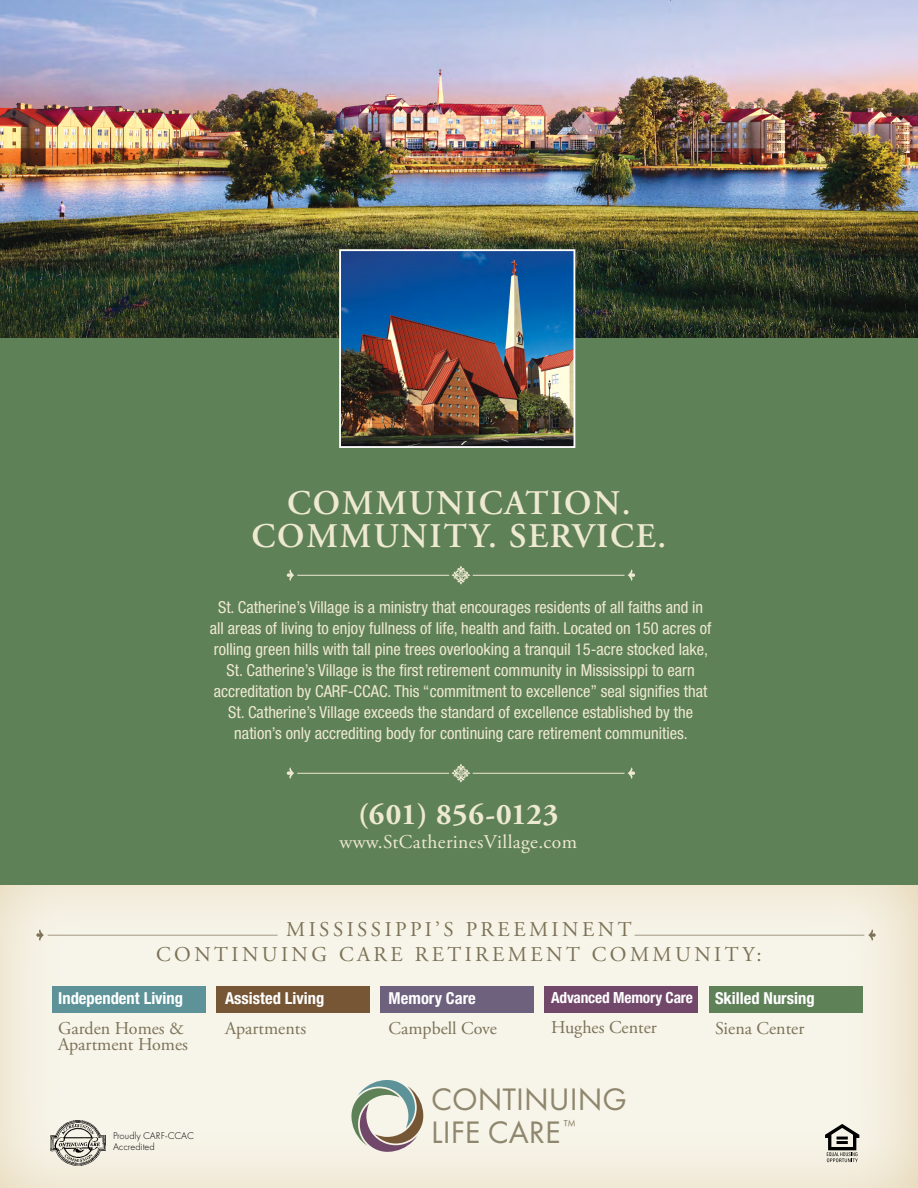
<style>
.page{position:relative;width:918px;height:1188px;background:#fff}
.page>*{position:absolute;margin:0;border:0;box-sizing:border-box;transform-origin:0 0}
.t1{font:600 34.5px/33px "Adobe Garamond Pro";letter-spacing:.05em;color:#eee9d1;text-align:center}
.t2{font:32.25px/32.2px "Futura PT";color:#8f866e}
.t3{font:700 30px "Adobe Garamond Pro";letter-spacing:.02em;color:#eee9d1}
.t4{font:21px/25.2px "Adobe Garamond Pro";letter-spacing:.165em;color:#7b7257;text-align:center}
.t5{font:19.5px "Adobe Garamond Pro";letter-spacing:.02em;color:#eee9d1}
.t6{font:18px/16.5px "Adobe Garamond Pro";color:#7b7257}
.t7{font:condensed 16.5px/21px "Helvetica Neue LT Pro";color:#eee9d1;text-align:center}
.t8{font:700 condensed 16.5px "Helvetica Neue LT Pro";color:#fff}
.t9{font:700 condensed 15.3px "Helvetica Neue LT Pro";letter-spacing:-.01em;color:#fff}
.t10{font:300 10.2px/11.7px "Futura PT";color:#000}
</style>
<div class="page">
<div style="left:0;top:867px;width:918px;height:321px;background:#e3cda1;opacity:.75"></div>
<svg style="left:825px;top:1124px;width:34px;height:38px"></svg>
<div style="left:545px;top:986px;width:153px;height:27px;background:#72486a"></div>
<div style="left:709px;top:986px;width:153px;height:27px;background:#5f8158"></div>
<div style="left:216px;top:986px;width:154px;height:27px;background:#765635"></div>
<div style="left:381px;top:986px;width:153px;height:27px;background:#6d617e"></div>
<div style="left:52px;top:986px;width:154px;height:27px;background:#5c9298"></div>
<hr style="left:635px;top:935px;width:229px;height:1px;background:#7b7257">
<svg style="left:868px;top:929px;width:8px;height:12px"></svg>
<hr style="left:48px;top:935px;width:230px;height:1px;background:#7b7257">
<svg style="left:36px;top:929px;width:8px;height:12px"></svg>
<div style="left:0;top:2px;width:918px;height:883px;background:#5f8158"></div>
<img style="left:0;top:0;width:918px;height:337px">
<img style="left:342px;top:252px;width:230px;height:193px">
<div style="left:339px;top:249px;width:236px;height:199px;border:2px solid #fff"></div>
<svg style="left:351px;top:1080px;width:72px;height:72px"></svg>
<svg style="left:451px;top:764px;width:19px;height:19px"></svg>
<svg style="left:286px;top:767px;width:8px;height:12px"></svg>
<hr style="left:297px;top:773px;width:152px;height:1px;background:#eee9d1">
<svg style="left:628px;top:767px;width:7px;height:12px"></svg>
<hr style="left:473px;top:773px;width:152px;height:1px;background:#eee9d1">
<svg style="left:451px;top:566px;width:19px;height:19px"></svg>
<svg style="left:286px;top:569px;width:8px;height:12px"></svg>
<hr style="left:297px;top:575px;width:152px;height:1px;background:#eee9d1">
<svg style="left:628px;top:569px;width:7px;height:12px"></svg>
<hr style="left:473px;top:575px;width:152px;height:1px;background:#eee9d1">
<img style="left:50px;top:1120px;width:56px;height:46px">
<h1 class="t1" style="left:252px;top:487px;width:416px">COMMUNICATION.<br>COMMUNITY. SERVICE.</h1>
<p class="t7" style="left:210px;top:597px;width:503px">St. Catherine’s Village is a ministry that encourages residents of all faiths and in all areas of living to enjoy fullness of life, health and faith. Located on 150 acres of rolling green hills with tall pine trees overlooking a tranquil 15-acre stocked lake, St. Catherine’s Village is the first retirement community in Mississippi to earn accreditation by CARF-CCAC. This “commitment to excellence” seal signifies that St. Catherine’s Village exceeds the standard of excellence established by the nation’s only accrediting body for continuing care retirement communities.</p>
<h3 class="t3" style="left:358px;top:797px;width:202px">(601) 856-0123</h3>
<p class="t5" style="left:339px;top:830px;width:239px">www.StCatherinesVillage.com</p>
<p class="t4" style="left:156px;top:917px;width:607px">MISSISSIPPI’S PREEMINENT<br>CONTINUING CARE RETIREMENT COMMUNITY:</p>
<p class="t8" style="left:58px;top:988px;width:126px">Independent Living</p>
<p class="t6" style="left:58px;top:1020px;width:131px">Garden Homes &amp;<br>Apartment Homes</p>
<p class="t8" style="left:389px;top:988px;width:89px">Memory Care</p>
<p class="t6" style="left:389px;top:1020px;width:110px">Campbell Cove</p>
<p class="t8" style="left:715px;top:988px;width:101px">Skilled Nursing</p>
<p class="t6" style="left:715px;top:1020px;width:91px">Siena Center</p>
<p class="t8" style="left:225px;top:988px;width:101px">Assisted Living</p>
<p class="t6" style="left:225px;top:1020px;width:83px">Apartments</p>
<p class="t9" style="left:551px;top:989px;width:143px">Advanced Memory Care</p>
<p class="t6" style="left:551px;top:1020px;width:107px">Hughes Center</p>
<p class="t10" style="left:113px;top:1130px;width:82px">Proudly CARF-CCAC<br>Accredited</p>
<h2 class="t2" style="left:431px;top:1083px;width:197px">CONTINUING<br>LIFE CARE <sup>™</sup></h2>
</div>
